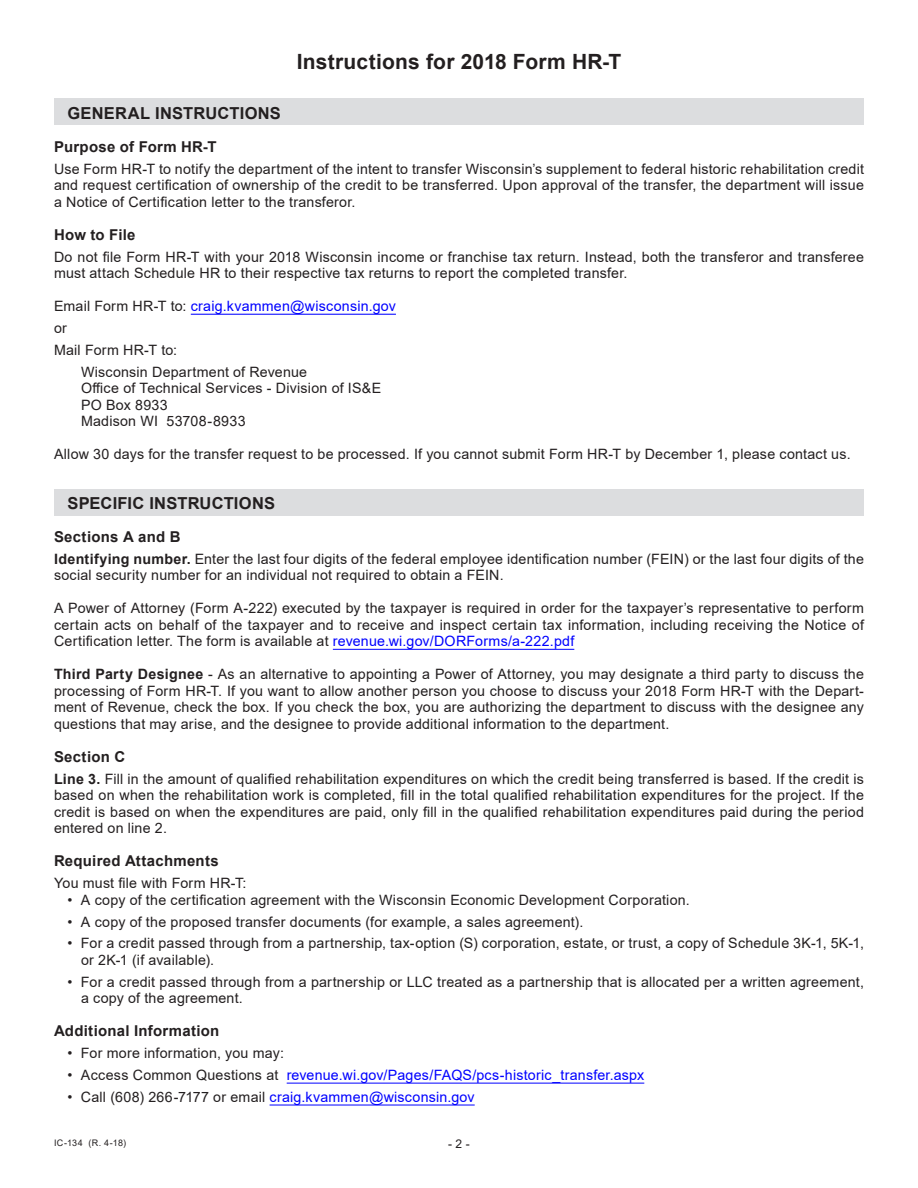
<style>
.page{position:relative;width:918px;height:1188px;background:#fff}
.page>*{position:absolute;margin:0;border:0;box-sizing:border-box;transform-origin:0 0}
.t1{font:700 21px "Arial";letter-spacing:.01em;color:#231f20}
.t2{font:700 16.5px "Arial";letter-spacing:.01em;color:#231f20}
.t3{font:700 15px "Arial";letter-spacing:.02em;color:#231f20}
.t4{font:14.25px/16.5px "Arial";letter-spacing:.015em;color:#231f20;text-align:justify}
.t5{font:14.25px "Arial";letter-spacing:.015em;color:#00f}
.t6{font:12px "Arial";color:#231f20}
.t7{font:9px "Arial";letter-spacing:.03em;color:#231f20}
.s1{color:#231f20}
.s2{font-weight:700}
.s3{color:#00f}
</style>
<div class="page">
<div style="left:54px;top:489px;width:810px;height:27px;background:#dcdddf"></div>
<div style="left:54px;top:98px;width:810px;height:27px;background:#dcdddf"></div>
<hr style="left:191px;top:314px;width:205px;height:1px;background:#00f">
<hr style="left:333px;top:649px;width:241px;height:1px;background:#00f">
<hr style="left:287px;top:1083px;width:357px;height:1px;background:#00f">
<hr style="left:270px;top:1105px;width:205px;height:1px;background:#00f">
<p class="t1" style="left:297px;top:47px;width:326px">Instructions for 2018 Form HR-T</p>
<p class="t2" style="left:68px;top:101px;width:215px">GENERAL INSTRUCTIONS</p>
<p class="t3" style="left:54px;top:136px;width:164px">Purpose of Form HR-T</p>
<p class="t4" style="left:54px;top:160px;width:812px">Use Form HR-T to notify the department of the intent to transfer Wisconsin’s supplement to federal historic rehabilitation credit and request certification of ownership of the credit to be transferred. Upon approval of the transfer, the department will issue a Notice of Certification letter to the transferor.</p>
<p class="t3" style="left:54px;top:224px;width:83px">How to File</p>
<p class="t4" style="left:54px;top:248px;width:811px">Do not file Form HR‑T with your 2018 Wisconsin income or franchise tax return. Instead, both the transferor and transferee must attach Schedule HR to their respective tax returns to report the completed transfer.</p>
<p class="t5" style="left:54px;top:296px;width:343px"><span class="s1">Email Form HR-T to:</span> craig.kvammen@wisconsin.gov</p>
<p class="t4" style="left:54px;top:320px;width:14px">or</p>
<p class="t4" style="left:54px;top:342px;width:125px">Mail Form HR-T to:</p>
<p class="t4" style="left:81px;top:364px;width:228px">Wisconsin Department of Revenue</p>
<p class="t4" style="left:81px;top:380px;width:302px">Office of Technical Services - Division of IS&amp;E</p>
<p class="t4" style="left:81px;top:397px;width:88px">PO Box 8933</p>
<p class="t4" style="left:81px;top:413px;width:166px">Madison WI 53708-8933</p>
<p class="t4" style="left:54px;top:446px;width:798px">Allow 30 days for the transfer request to be processed. If you cannot submit Form HR-T by December 1, please contact us.</p>
<p class="t2" style="left:67px;top:491px;width:209px">SPECIFIC INSTRUCTIONS</p>
<p class="t3" style="left:54px;top:526px;width:128px">Sections A and B</p>
<p class="t4" style="left:54px;top:550px;width:811px"><span class="s2">Identifying number.</span> Enter the last four digits of the federal employee identification number (FEIN) or the last four digits of the social security number for an individual not required to obtain a FEIN.</p>
<p class="t4" style="left:54px;top:600px;width:812px">A Power of Attorney (Form A-222) executed by the taxpayer is required in order for the taxpayer’s representative to perform certain acts on behalf of the taxpayer and to receive and inspect certain tax information, including receiving the Notice of Certification letter. The form is available at <span class="s3">revenue.wi.gov/DORForms/a-222.pdf</span></p>
<p class="t4" style="left:54px;top:666px;width:811px"><span class="s2">Third Party Designee</span> - As an alternative to appointing a Power of Attorney, you may designate a third party to discuss the processing of Form HR-T. If you want to allow another person you choose to discuss your 2018 Form HR-T with the Depart&shy;ment of Revenue, check the box. If you check the box, you are authorizing the department to discuss with the designee any questions that may arise, and the designee to provide additional information to the department.</p>
<p class="t3" style="left:54px;top:746px;width:73px">Section C</p>
<p class="t4" style="left:54px;top:770px;width:811px"><span class="s2">Line 3.</span> Fill in the amount of qualified rehabilitation expenditures on which the credit being transferred is based. If the credit is based on when the rehabilitation work is completed, fill in the total qualified rehabilitation expenditures for the project. If the credit is based on when the expenditures are paid, only fill in the qualified rehabilitation expenditures paid during the period entered on line 2.</p>
<p class="t3" style="left:54px;top:850px;width:166px">Required Attachments</p>
<p class="t4" style="left:54px;top:875px;width:194px">You must file with Form HR-T:</p>
<p class="t4" style="left:68px;top:891px;width:624px">• A copy of the certification agreement with the Wisconsin Economic Development Corporation.</p>
<p class="t4" style="left:68px;top:913px;width:517px">• A copy of the proposed transfer documents (for example, a sales agreement).</p>
<p class="t4" style="left:81px;top:935px;width:784px;text-indent:-14px">• For a credit passed through from a partnership, tax-option (S) corporation, estate, or trust, a copy of Schedule 3K‑1, 5K‑1, or 2K‑1 (if available).</p>
<p class="t4" style="left:81px;top:973px;width:784px;text-indent:-14px">• For a credit passed through from a partnership or LLC treated as a partnership that is allocated per a written agreement, a copy of the agreement.</p>
<p class="t3" style="left:54px;top:1020px;width:167px">Additional Information</p>
<p class="t4" style="left:68px;top:1045px;width:218px">• For more information, you may:</p>
<p class="t5" style="left:68px;top:1065px;width:578px"><span class="s1">• Access Common Questions at</span> revenue.wi.gov/Pages/FAQS/pcs-historic_transfer.aspx</p>
<p class="t5" style="left:68px;top:1087px;width:409px"><span class="s1">• Call (608) 266‑7177 or email</span> craig.kvammen@wisconsin.gov</p>
<p class="t7" style="left:54px;top:1137px;width:74px">IC-134 (R. 4-18)</p>
<p class="t6" style="left:448px;top:1136px;width:23px">- 2 -</p>
</div>
